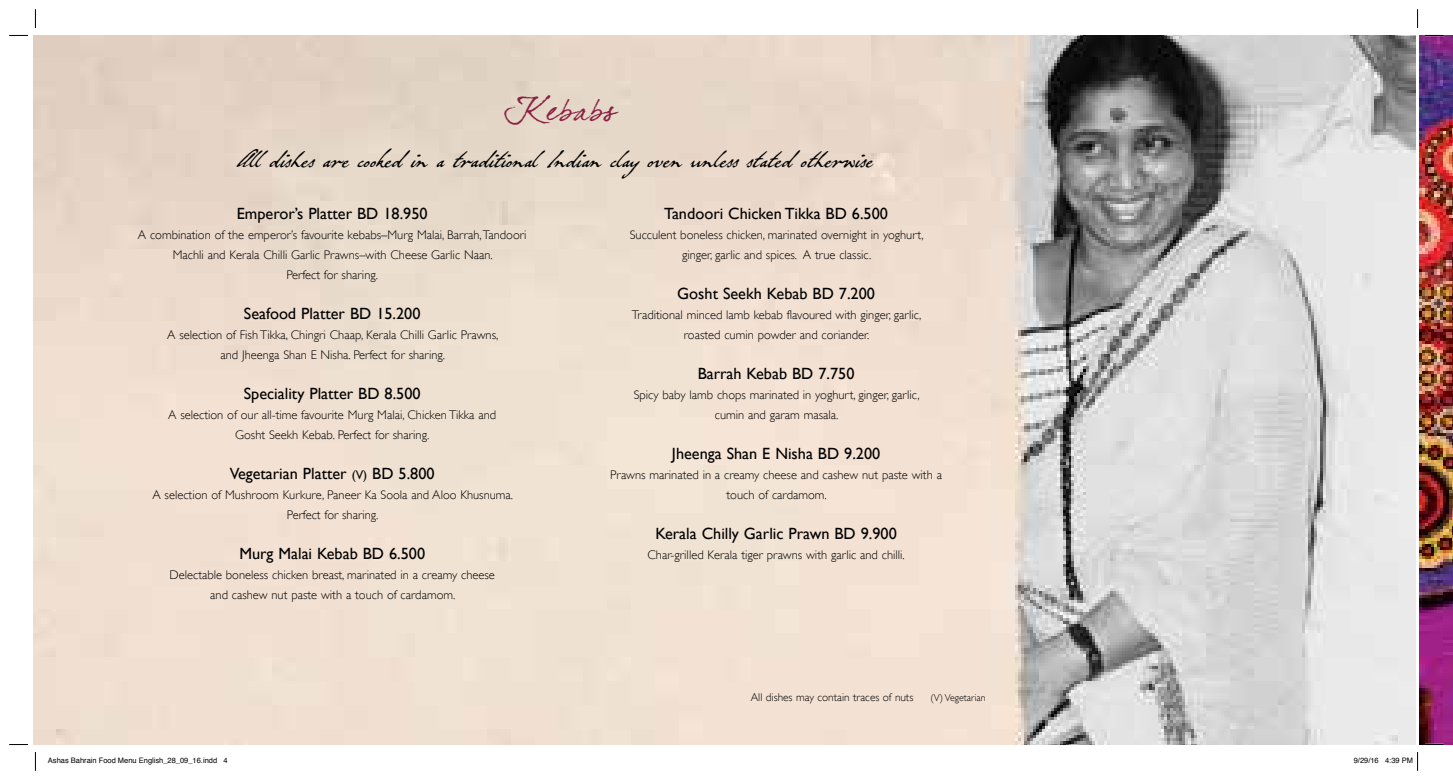
<style>
.page{position:relative;width:1453px;height:780px;background:#fff}
.page>*{position:absolute;margin:0;border:0;box-sizing:border-box;transform-origin:0 0}
.t1{font:31.25px "P22 Grosvenor";color:#000}
.t2{font:30px "Dear Joefour";letter-spacing:-.045em;color:#8a2145}
.t3{font:16.25px "Gill Sans";color:#000}
.t4{font:300 12.5px/20px "Gill Sans";color:#000;text-align:center}
.t5{font:300 11.25px "Gill Sans";color:#000}
.t6{font:300 10px "Gill Sans";color:#000}
.t7{font:7.5px "Helvetica";color:#000}
.s1{font-size:12.5px}
</style>
<div class="page">
<img style="left:1419px;top:35px;width:34px;height:709px">
<img style="left:34px;top:35px;width:1382px;height:709px">
<svg style="left:9px;top:35px;width:19px;height:1px"></svg>
<svg style="left:1425px;top:35px;width:19px;height:1px"></svg>
<svg style="left:9px;top:744px;width:19px;height:1px"></svg>
<svg style="left:1425px;top:743px;width:19px;height:2px"></svg>
<svg style="left:35px;top:9px;width:1px;height:19px"></svg>
<svg style="left:35px;top:752px;width:1px;height:18px"></svg>
<svg style="left:1417px;top:9px;width:1px;height:19px"></svg>
<svg style="left:1417px;top:752px;width:1px;height:18px"></svg>
<h2 class="t2" style="left:516px;top:92px;width:101px">Kebabs</h2>
<h1 class="t1" style="left:237px;top:147px;width:638px">All dishes are cooked in a traditional Indian clay oven unless stated otherwise</h1>
<h3 class="t3" style="left:237px;top:203px;width:192px">Emperor’s Platter BD 18.950</h3>
<p class="t4" style="left:138px;top:224px;width:390px">A combination of the emperor’s favourite kebabs–Murg Malai, Barrah, Tandoori<br>Machli and Kerala Chilli Garlic Prawns–with Cheese Garlic Naan.<br>Perfect for sharing.</p>
<h3 class="t3" style="left:244px;top:303px;width:178px">Seafood Platter BD 15.200</h3>
<p class="t4" style="left:167px;top:324px;width:333px">A selection of Fish Tikka, Chingri Chaap, Kerala Chilli Garlic Prawns, and Jheenga Shan E Nisha. Perfect for sharing.</p>
<h3 class="t3" style="left:244px;top:383px;width:178px">Speciality Platter BD 8.500</h3>
<p class="t4" style="left:168px;top:404px;width:329px">A selection of our all-time favourite Murg Malai, Chicken Tikka and<br>Gosht Seekh Kebab. Perfect for sharing.</p>
<h3 class="t3" style="left:230px;top:463px;width:206px">Vegetarian Platter <span class="s1">(V)</span> BD 5.800</h3>
<p class="t4" style="left:152px;top:484px;width:362px">A selection of Mushroom Kurkure, Paneer Ka Soola and Aloo Khusnuma.<br>Perfect for sharing.</p>
<h3 class="t3" style="left:239px;top:543px;width:187px">Murg Malai Kebab BD 6.500</h3>
<p class="t4" style="left:170px;top:564px;width:327px">Delectable boneless chicken breast, marinated in a creamy cheese and cashew nut paste with a touch of cardamom.</p>
<h3 class="t3" style="left:664px;top:203px;width:225px">Tandoori Chicken Tikka BD 6.500</h3>
<p class="t4" style="left:630px;top:224px;width:295px">Succulent boneless chicken, marinated overnight in yoghurt, ginger, garlic and spices. A true classic.</p>
<h3 class="t3" style="left:677px;top:283px;width:199px">Gosht Seekh Kebab BD 7.200</h3>
<p class="t4" style="left:632px;top:304px;width:291px">Traditional minced lamb kebab flavoured with ginger, garlic, roasted cumin powder and coriander.</p>
<h3 class="t3" style="left:698px;top:363px;width:158px">Barrah Kebab BD 7.750</h3>
<p class="t4" style="left:634px;top:384px;width:287px">Spicy baby lamb chops marinated in yoghurt, ginger, garlic, cumin and garam masala.</p>
<h3 class="t3" style="left:672px;top:443px;width:210px">Jheenga Shan E Nisha BD 9.200</h3>
<p class="t4" style="left:610px;top:464px;width:333px">Prawns marinated in a creamy cheese and cashew nut paste with a touch of cardamom.</p>
<h3 class="t3" style="left:655px;top:523px;width:243px">Kerala Chilly Garlic Prawn BD 9.900</h3>
<p class="t4" style="left:647px;top:544px;width:259px">Char-grilled Kerala tiger prawns with garlic and chilli.</p>
<p class="t5" style="left:751px;top:690px;width:164px">All dishes may contain traces of nuts</p>
<p class="t6" style="left:930px;top:692px;width:57px">(V) Vegetarian</p>
<p class="t7" style="left:48px;top:755px;width:181px">Ashas Bahrain Food Menu English_28_09_16.indd 4</p>
<p class="t7" style="left:1354px;top:755px;width:61px">9/29/16 4:39 PM</p>
</div>
